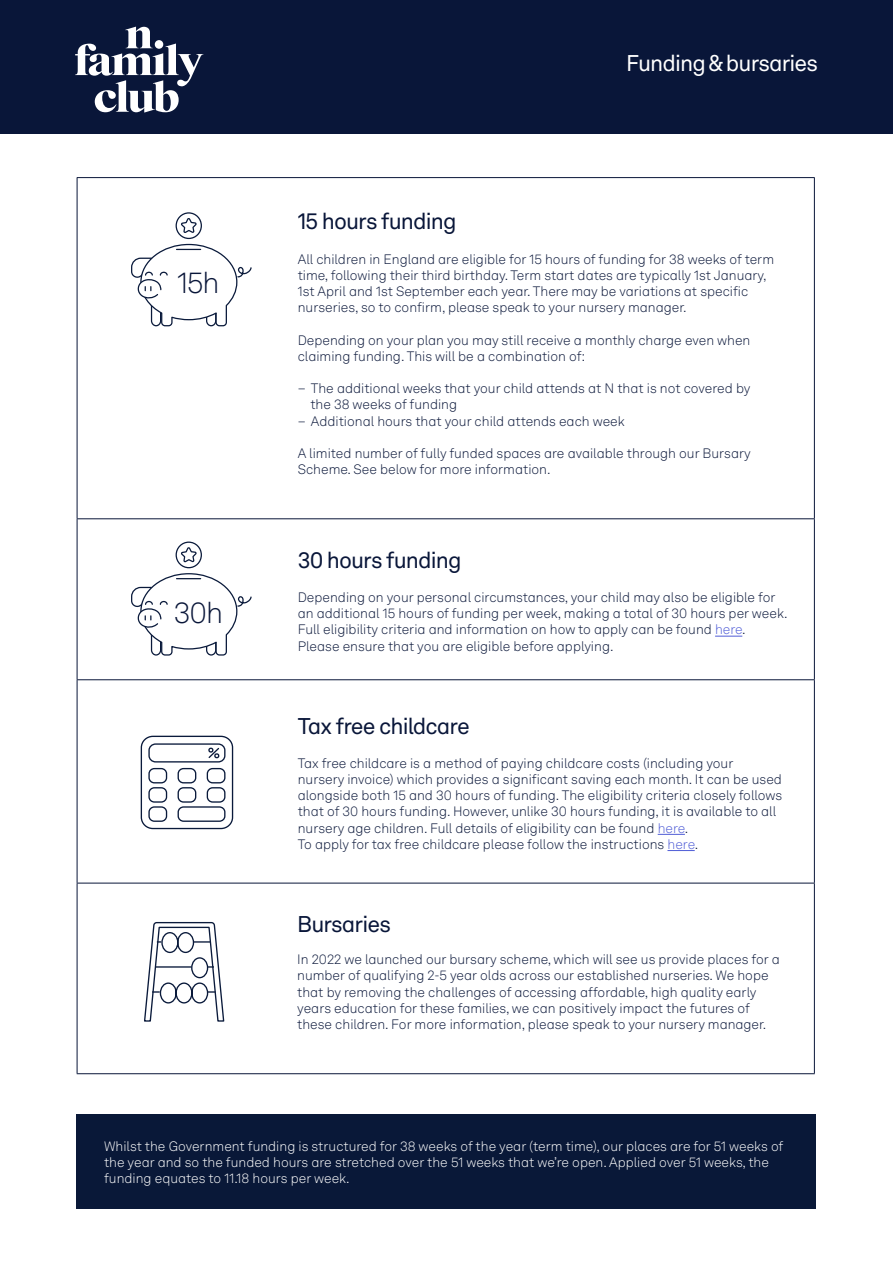
<style>
.page{position:relative;width:893px;height:1263px;background:#fff}
.page>*{position:absolute;margin:0;border:0;box-sizing:border-box;transform-origin:0 0}
.t1{font:300 29.25px "NNFC Akkurat";letter-spacing:-.04em;color:#091639}
.t2{font:22.5px "NNFC Akkurat";letter-spacing:-.04em;color:#091639}
.t3{font:22.5px "Akkurat N";letter-spacing:-.04em;color:#fff}
.t4{font:300 13.5px/16.2px "NNFC Akkurat";color:#091639}
.t5{font:300 13.5px/16.2px "NNFC Akkurat";color:#fff}
.s1{color:#4f5cd6}
</style>
<div class="page">
<div style="left:0;top:0;width:893px;height:133px;background:#091639"></div>
<svg style="left:75px;top:27px;width:128px;height:86px"></svg>
<hr style="left:77px;top:518px;width:738px;height:1px;background:#091639">
<hr style="left:77px;top:679px;width:738px;height:1px;background:#091639">
<hr style="left:77px;top:883px;width:738px;height:1px;background:#091639">
<hr style="left:77px;top:177px;width:738px;height:1px;background:#091639">
<hr style="left:77px;top:178px;width:1px;height:340px;background:#091639">
<hr style="left:814px;top:178px;width:1px;height:340px;background:#091639">
<hr style="left:77px;top:519px;width:1px;height:160px;background:#091639">
<hr style="left:814px;top:519px;width:1px;height:160px;background:#091639">
<hr style="left:77px;top:680px;width:1px;height:203px;background:#091639">
<hr style="left:814px;top:680px;width:1px;height:203px;background:#091639">
<hr style="left:77px;top:883px;width:1px;height:190px;background:#091639">
<hr style="left:814px;top:883px;width:1px;height:190px;background:#091639">
<hr style="left:77px;top:1073px;width:738px;height:1px;background:#091639">
<svg style="left:715px;top:636px;width:27px;height:1px"></svg>
<svg style="left:658px;top:834px;width:27px;height:1px"></svg>
<svg style="left:667px;top:850px;width:28px;height:1px"></svg>
<div style="left:77px;top:1114px;width:739px;height:95px;background:#091838"></div>
<svg style="left:131px;top:212px;width:121px;height:115px"></svg>
<svg style="left:131px;top:541px;width:121px;height:115px"></svg>
<div style="left:141px;top:736px;width:92px;height:93px;border:1px solid #0a1a3b;border-radius:11px"></div>
<div style="left:148px;top:743px;width:77px;height:19px;border:1px solid #0a1a3b;border-radius:6px"></div>
<div style="left:148px;top:768px;width:19px;height:15px;border:1px solid #0a1a3b;border-radius:5px"></div>
<div style="left:207px;top:768px;width:18px;height:15px;border:1px solid #0a1a3b;border-radius:5px"></div>
<div style="left:178px;top:768px;width:18px;height:15px;border:1px solid #0a1a3b;border-radius:5px"></div>
<div style="left:148px;top:787px;width:19px;height:16px;border:1px solid #0a1a3b;border-radius:5px"></div>
<div style="left:207px;top:787px;width:18px;height:16px;border:1px solid #0a1a3b;border-radius:5px"></div>
<div style="left:178px;top:787px;width:18px;height:16px;border:1px solid #0a1a3b;border-radius:5px"></div>
<div style="left:148px;top:806px;width:19px;height:16px;border:1px solid #0a1a3b;border-radius:5px"></div>
<div style="left:178px;top:806px;width:47px;height:16px;border:1px solid #0a1a3b;border-radius:5px"></div>
<svg style="left:208px;top:747px;width:12px;height:12px"></svg>
<svg style="left:144px;top:921px;width:81px;height:101px"></svg>
<p class="t1" style="left:178px;top:263px;width:43px">15h</p>
<p class="t1" style="left:174px;top:592px;width:51px">30h</p>
<p class="t3" style="left:626px;top:46px;width:193px">Funding &amp; bursaries</p>
<p class="t2" style="left:298px;top:205px;width:160px">15 hours funding</p>
<p class="t4" style="left:298px;top:250px;width:478px">All children in England are eligible for 15 hours of funding for 38 weeks of term time, following their third birthday. Term start dates are typically 1st January, 1st April and 1st September each year. There may be variations at specific nurseries, so to confirm, please speak to your nursery manager.</p>
<p class="t4" style="left:298px;top:331px;width:454px">Depending on your plan you may still receive a monthly charge even when claiming funding. This will be a combination of:</p>
<p class="t4" style="left:298px;top:380px;width:454px">– The additional weeks that your child attends at N that is not covered by</p>
<p class="t4" style="left:310px;top:396px;width:148px">the 38 weeks of funding</p>
<p class="t4" style="left:298px;top:412px;width:328px">– Additional hours that your child attends each week</p>
<p class="t4" style="left:298px;top:445px;width:454px">A limited number of fully funded spaces are available through our Bursary<br>Scheme. See below for more information.</p>
<p class="t2" style="left:298px;top:543px;width:165px">30 hours funding</p>
<p class="t4" style="left:298px;top:589px;width:491px">Depending on your personal circumstances, your child may also be eligible for an additional 15 hours of funding per week, making a total of 30 hours per week.</p>
<p class="t4" style="left:298px;top:621px;width:449px">Full eligibility criteria and information on how to apply can be found <span class="s1">here</span>.<br>Please ensure that you are eligible before applying.</p>
<p class="t2" style="left:298px;top:709px;width:174px">Tax free childcare</p>
<p class="t4" style="left:298px;top:755px;width:486px">Tax free childcare is a method of paying childcare costs (including your nursery invoice) which provides a significant saving each month. It can be used alongside both 15 and 30 hours of funding. The eligibility criteria closely follows that of 30 hours funding. However, unlike 30 hours funding, it is available to all nursery age children. Full details of eligibility can be found <span class="s1">here</span>.</p>
<p class="t4" style="left:298px;top:836px;width:402px">To apply for tax free childcare please follow the instructions <span class="s1">here</span>.</p>
<p class="t2" style="left:297px;top:907px;width:95px">Bursaries</p>
<p class="t4" style="left:297px;top:951px;width:484px">In 2022 we launched our bursary scheme, which will see us provide places for a number of qualifying 2-5 year olds across our established nurseries. We hope that by removing the challenges of accessing affordable, high quality early years education for these families, we can positively impact the futures of these children. For more information, please speak to your nursery manager.</p>
<p class="t5" style="left:104px;top:1137px;width:681px">Whilst the Government funding is structured for 38 weeks of the year (term time), our places are for 51 weeks of the year and so the funded hours are stretched over the 51 weeks that we’re open. Applied over 51 weeks, the funding equates to 11.18 hours per week.</p>
</div>
